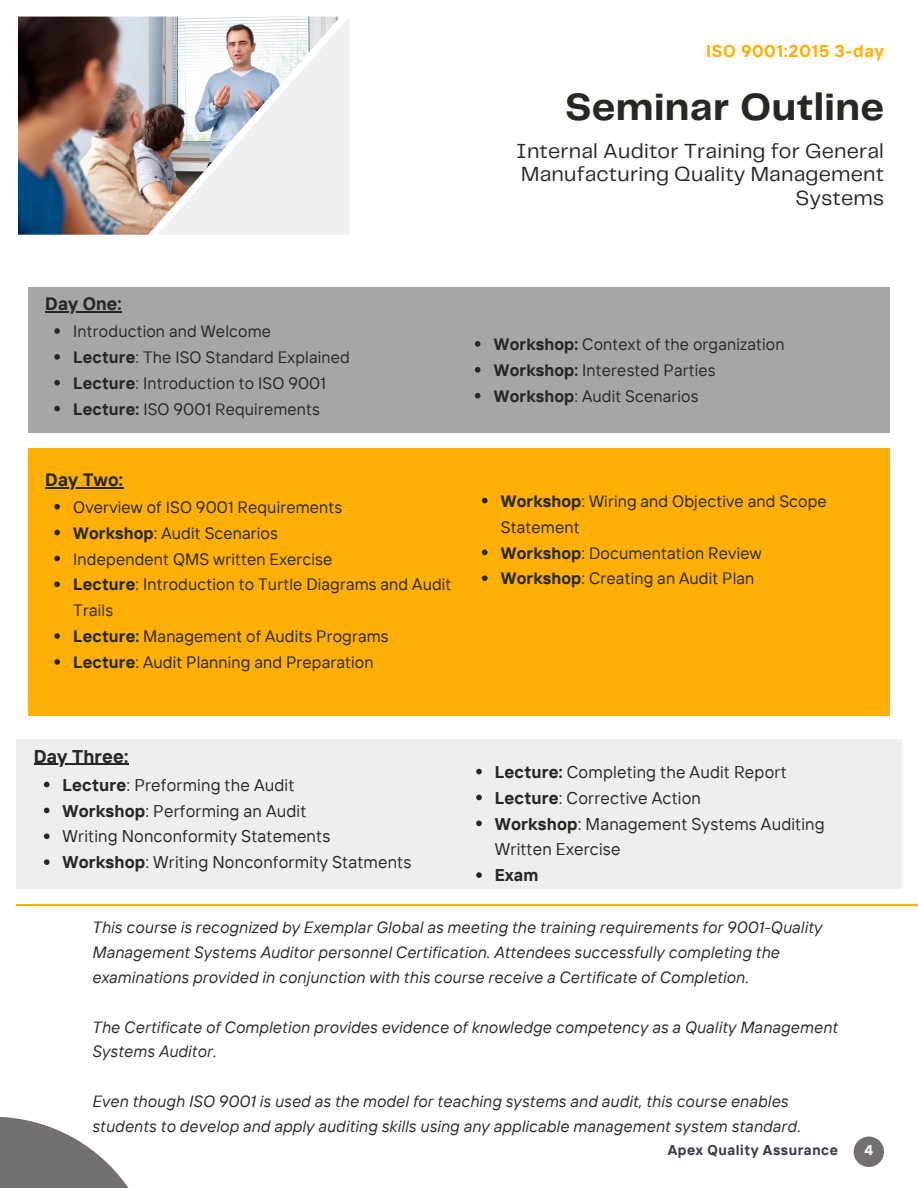
<style>
.page{position:relative;width:918px;height:1188px;background:#fff}
.page>*{position:absolute;margin:0;border:0;box-sizing:border-box;transform-origin:0 0}
.t1{font:700 39.45px "Telegraf";letter-spacing:.01em;color:#262920}
.t2{font:21.15px/23.7px "Telegraf";letter-spacing:.01em;color:#262920;text-align:right}
.t3{font:700 18.45px "TT Interphases";letter-spacing:.01em;color:#262920}
.t4{font:700 18px "TT Interphases";letter-spacing:.01em;color:#262920}
.t5{font:16.95px/25.8px "TT Interphases";letter-spacing:.01em;color:#262920}
.t6{font:700 16.95px "TT Interphases";letter-spacing:.04em;color:#ffaf06}
.t7{font:700 16.95px "TT Interphases";color:#262920}
.t8{font:16.5px/25.8px "TT Interphases";letter-spacing:.01em;color:#262920}
.t9{font:italic 16.2px/24.8px "TT Interphases";letter-spacing:.01em;color:#262920}
.t10{font:700 14.1px "TT Interphases";letter-spacing:.04em;color:#393f4a}
.t11{font:700 14.1px "TT Interphases";color:#fff}
.s1{font-weight:700}
</style>
<div class="page">
<svg style="left:0;top:1117px;width:129px;height:71px"></svg>
<div style="left:854px;top:1137px;width:30px;height:30px;background:#75706d;border-radius:50%"></div>
<img style="left:18px;top:17px;width:140px;height:218px">
<svg style="left:158px;top:17px;width:191px;height:218px"></svg>
<div style="left:28px;top:449px;width:862px;height:267px;background:#ffaf06"></div>
<hr style="left:45px;top:487px;width:78px;height:1px;background:#262920">
<svg style="left:54px;top:504px;width:6px;height:5px"></svg>
<svg style="left:54px;top:530px;width:6px;height:5px"></svg>
<svg style="left:54px;top:556px;width:6px;height:5px"></svg>
<svg style="left:54px;top:581px;width:6px;height:6px"></svg>
<svg style="left:54px;top:633px;width:6px;height:6px"></svg>
<svg style="left:54px;top:659px;width:6px;height:6px"></svg>
<svg style="left:482px;top:498px;width:6px;height:5px"></svg>
<svg style="left:482px;top:550px;width:6px;height:5px"></svg>
<svg style="left:482px;top:575px;width:6px;height:6px"></svg>
<div style="left:28px;top:288px;width:862px;height:145px;background:#a6a6a6"></div>
<hr style="left:45px;top:311px;width:77px;height:1px;background:#262920">
<svg style="left:54px;top:328px;width:6px;height:6px"></svg>
<svg style="left:54px;top:354px;width:6px;height:6px"></svg>
<svg style="left:54px;top:380px;width:6px;height:6px"></svg>
<svg style="left:54px;top:406px;width:6px;height:5px"></svg>
<svg style="left:475px;top:341px;width:6px;height:6px"></svg>
<svg style="left:475px;top:367px;width:6px;height:6px"></svg>
<svg style="left:475px;top:393px;width:6px;height:5px"></svg>
<hr style="left:16px;top:905px;width:902px;height:1px;background:#ffaf06">
<div style="left:16px;top:739px;width:886px;height:150px;background:#eee"></div>
<hr style="left:34px;top:764px;width:95px;height:1px;background:#262920">
<svg style="left:44px;top:782px;width:6px;height:5px"></svg>
<svg style="left:44px;top:808px;width:6px;height:5px"></svg>
<svg style="left:44px;top:833px;width:6px;height:6px"></svg>
<svg style="left:44px;top:859px;width:6px;height:6px"></svg>
<svg style="left:476px;top:769px;width:6px;height:5px"></svg>
<svg style="left:476px;top:795px;width:6px;height:5px"></svg>
<svg style="left:476px;top:821px;width:6px;height:5px"></svg>
<svg style="left:476px;top:872px;width:6px;height:6px"></svg>
<p class="t6" style="left:706px;top:40px;width:179px">ISO 9001:2015 3-day</p>
<p class="t4" style="left:45px;top:292px;width:78px">Day One:</p>
<p class="t8" style="left:73px;top:318px;width:199px">Introduction and Welcome</p>
<p class="t8" style="left:73px;top:344px;width:278px"><span class="s1">Lecture</span>: The ISO Standard Explained</p>
<p class="t8" style="left:73px;top:370px;width:254px"><span class="s1">Lecture</span>: Introduction to ISO 9001</p>
<p class="t8" style="left:73px;top:396px;width:248px"><span class="s1">Lecture:</span> ISO 9001 Requirements</p>
<h2 class="t4" style="left:45px;top:468px;width:79px">Day Two:</h2>
<h3 class="t8" style="left:73px;top:494px;width:271px">Overview of ISO 9001 Requirements</h3>
<p class="t8" style="left:73px;top:520px;width:206px"><span class="s1">Workshop</span>: Audit Scenarios</p>
<p class="t8" style="left:73px;top:546px;width:260px">Independent QMS written Exercise</p>
<p class="t8" style="left:73px;top:571px;width:380px"><span class="s1">Lecture</span>: Introduction to Turtle Diagrams and Audit<br>Trails</p>
<p class="t8" style="left:73px;top:623px;width:317px"><span class="s1">Lecture:</span> Management of Audits Programs</p>
<p class="t8" style="left:73px;top:649px;width:302px"><span class="s1">Lecture</span>: Audit Planning and Preparation</p>
<p class="t3" style="left:34px;top:744px;width:96px">Day Three:</p>
<p class="t5" style="left:63px;top:771px;width:233px"><span class="s1">Lecture</span>: Preforming the Audit</p>
<p class="t5" style="left:63px;top:797px;width:245px"><span class="s1">Workshop</span>: Performing an Audit</p>
<p class="t5" style="left:63px;top:823px;width:269px">Writing Nonconformity Statements</p>
<p class="t5" style="left:63px;top:849px;width:350px"><span class="s1">Workshop</span>: Writing Nonconformity Statments</p>
<p class="t1" style="left:565px;top:90px;width:320px">Seminar Outline</p>
<p class="t2" style="left:516px;top:140px;width:369px">Internal Auditor Training for General<br>Manufacturing Quality Management<br>Systems</p>
<p class="t8" style="left:494px;top:331px;width:292px"><span class="s1">Workshop:</span> Context of the organization</p>
<p class="t8" style="left:494px;top:357px;width:223px"><span class="s1">Workshop:</span> Interested Parties</p>
<p class="t8" style="left:494px;top:383px;width:206px"><span class="s1">Workshop</span>: Audit Scenarios</p>
<p class="t8" style="left:501px;top:488px;width:327px"><span class="s1">Workshop</span>: Wiring and Objective and Scope<br>Statement</p>
<p class="t8" style="left:501px;top:539px;width:262px"><span class="s1">Workshop</span>: Documentation Review</p>
<h3 class="t8" style="left:501px;top:565px;width:255px"><span class="s1">Workshop</span>: Creating an Audit Plan</h3>
<p class="t5" style="left:495px;top:759px;width:293px"><span class="s1">Lecture:</span> Completing the Audit Report</p>
<p class="t5" style="left:495px;top:784px;width:208px"><span class="s1">Lecture</span>: Corrective Action</p>
<p class="t5" style="left:495px;top:810px;width:331px"><span class="s1">Workshop</span>: Management Systems Auditing<br>Written Exercise</p>
<h5 class="t7" style="left:495px;top:864px;width:45px">Exam</h5>
<p class="t9" style="left:92px;top:915px;width:732px">This course is recognized by Exemplar Global as meeting the training requirements for 9001-Quality<br>Management Systems Auditor personnel Certification. Attendees successfully completing the examinations provided in conjunction with this course receive a Certificate of Completion.</p>
<p class="t9" style="left:92px;top:1014px;width:747px">The Certificate of Completion provides evidence of knowledge competency as a Quality Management<br>Systems Auditor.</p>
<h3 class="t9" style="left:92px;top:1088px;width:710px">Even though ISO 9001 is used as the model for teaching systems and audit, this course enables students to develop and apply auditing skills using any applicable management system standard.</h3>
<p class="t10" style="left:668px;top:1141px;width:172px">Apex Quality Assurance</p>
<h3 class="t11" style="left:865px;top:1141px;width:10px">4</h3>
</div>
